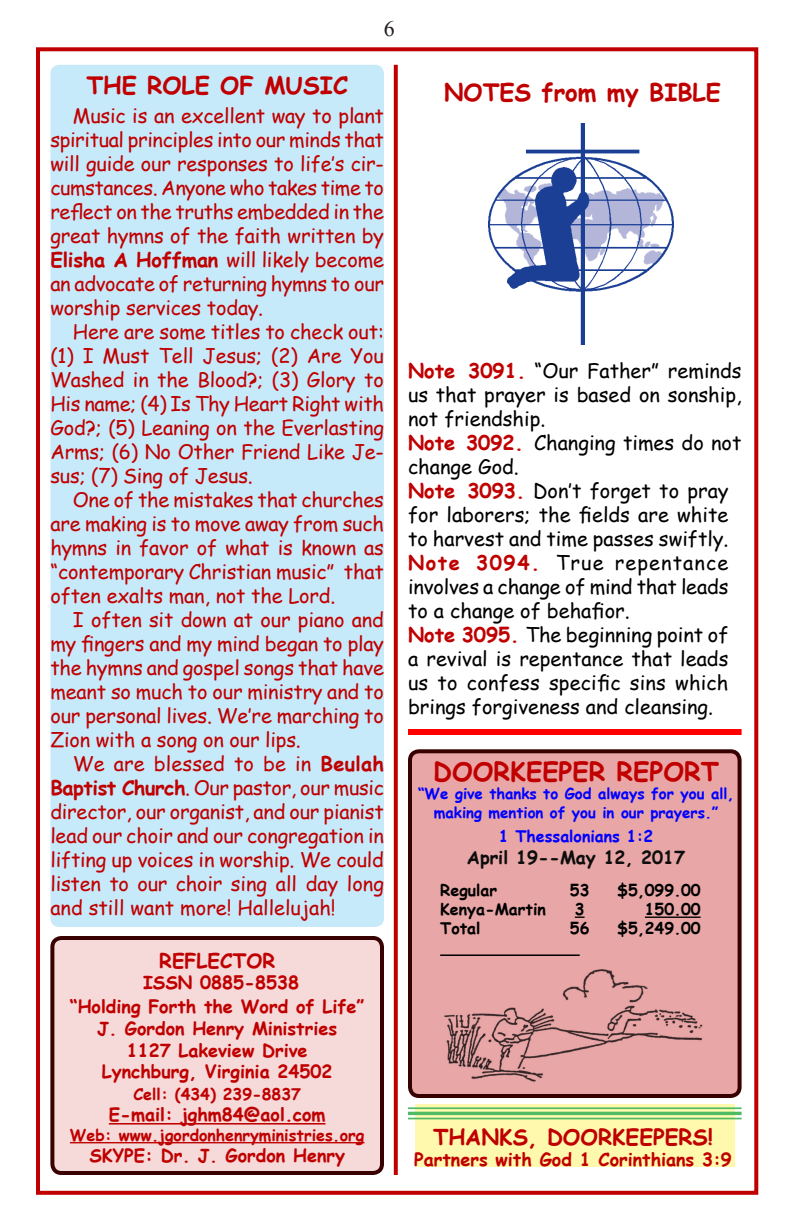
<style>
.page{position:relative;width:792px;height:1224px;background:#fff}
.page>*{position:absolute;margin:0;border:0;box-sizing:border-box;transform-origin:0 0}
.t1{font:700 26px "Comic Sans MS";color:#c00000}
.t2{font:700 24px "Comic Sans MS";color:#c00000}
.t3{font:700 22px "Comic Sans MS";color:#c00000}
.t4{font:22px "Times New Roman";color:#231f20}
.t5{font:20px/24px "Comic Sans MS";letter-spacing:-.01em;color:#c00000;text-align:justify}
.t6{font:20px/24px "Comic Sans MS";color:#000}
.t7{font:700 20px "Comic Sans MS";color:#c00000}
.t8{font:700 18px/21.6px "Comic Sans MS";color:#c00000;text-align:center}
.t9{font:700 18px "Comic Sans MS";color:#0d0d0d}
.t10{font:700 16px "Comic Sans MS";color:#000}
.t11{font:700 16px "Comic Sans MS";color:#c00000}
.t12{font:700 16px "Comic Sans MS";color:#00f}
.t13{font:700 15px/19.2px "Comic Sans MS";color:#00f;text-align:center}
.s1{font-weight:700}
.s2{font-weight:700;color:#c00000}
</style>
<div class="page">
<div style="left:36px;top:47px;width:722px;height:1148px;background:#fff;border:4px solid #c00000"></div>
<div style="left:50px;top:65px;width:334px;height:862px;background:#c7eafb;border-radius:9px"></div>
<div style="left:52px;top:938px;width:330px;height:235px;background:#f6d9d9;border-radius:9px"></div>
<div style="left:50px;top:936px;width:334px;height:239px;border:4px solid #380000;border-radius:9px"></div>
<div style="left:410px;top:751px;width:330px;height:345px;background:#e9a6a6;border-radius:9px"></div>
<div style="left:408px;top:749px;width:334px;height:349px;border:4px solid #380000;border-radius:9px"></div>
<div style="left:408px;top:729px;width:334px;height:6px;background:#f00"></div>
<div style="left:415px;top:1104px;width:319px;height:63px;background:#fff9ae"></div>
<svg style="left:394px;top:65px;width:4px;height:1110px;background:#c30c0c"></svg>
<hr style="left:109px;top:1123px;width:217px;height:2px;background:#c00000">
<hr style="left:70px;top:1142px;width:294px;height:1px;background:#c00000">
<hr style="left:408px;top:1107px;width:334px;height:2px;background:#4fbc64">
<hr style="left:408px;top:1112px;width:334px;height:3px;background:#4fbc64">
<hr style="left:408px;top:1118px;width:334px;height:1px;background:#4fbc64">
<hr style="left:645px;top:917px;width:56px;height:1px;background:#000">
<hr style="left:440px;top:954px;width:140px;height:2px;background:#000">
<img style="left:444px;top:969px;width:259px;height:113px">
<img style="left:488px;top:124px;width:186px;height:220px">
<p class="t4" style="left:384px;top:14px;width:12px">6</p>
<p class="t2" style="left:87px;top:67px;width:263px">THE ROLE OF MUSIC</p>
<p class="t5" style="left:50px;top:103px;width:335px;text-indent:22px">Music is an excellent way to plant spiritual principles into our minds that will guide our responses to life’s cir&shy;cumstances. Anyone who takes time to reflect on the truths embedded in the great hymns of the faith written by <span class="s1">Elisha A Hoffman</span> will likely become an advocate of returning hymns to our worship services today.</p>
<p class="t5" style="left:50px;top:319px;width:335px;text-indent:22px">Here are some titles to check out: (1) I Must Tell Jesus; (2) Are You Washed in the Blood?; (3) Glory to His name; (4) Is Thy Heart Right with God?; (5) Leaning on the Everlasting Arms; (6) No Other Friend Like Je&shy;sus; (7) Sing of Jesus.</p>
<p class="t5" style="left:50px;top:487px;width:335px;text-indent:22px">One of the mistakes that churches are making is to move away from such hymns in favor of what is known as “contemporary Christian music” that often exalts man, not the Lord.</p>
<p class="t5" style="left:50px;top:607px;width:335px;text-indent:22px">I often sit down at our piano and my fingers and my mind began to play the hymns and gospel songs that have meant so much to our ministry and to our personal lives. We’re marching to Zion with a song on our lips.</p>
<p class="t5" style="left:50px;top:751px;width:335px;text-indent:22px">We are blessed to be in <span class="s1">Beulah Baptist Church</span>. Our pastor, our music director, our organist, and our pianist lead our choir and our congregation in lifting up voices in worship. We could listen to our choir sing all day long and still want more! Hallelujah!</p>
<p class="t7" style="left:159px;top:946px;width:118px">REFLECTOR</p>
<p class="t8" style="left:70px;top:970px;width:296px;line-height:24px">ISSN 0885-8538<br>“Holding Forth the Word of Life”</p>
<p class="t8" style="left:97px;top:1017px;width:242px">J. Gordon Henry Ministries<br>1127 Lakeview Drive<br>Lynchburg, Virginia 24502</p>
<p class="t11" style="left:133px;top:1082px;width:169px">Cell: (434) 239-8837</p>
<p class="t8" style="left:109px;top:1103px;width:218px">E-mail: jghm84@aol.com</p>
<p class="t11" style="left:70px;top:1123px;width:296px">Web: www.jgordonhenryministries.org</p>
<p class="t8" style="left:89px;top:1144px;width:257px">SKYPE: Dr. J. Gordon Henry</p>
<p class="t2" style="left:444px;top:74px;width:278px">NOTES from my BIBLE</p>
<p class="t6" style="left:408px;top:358px;width:335px"><span class="s2">Note 3091.</span> “Our Father” reminds us that prayer is based on sonship, not friendship.<br><span class="s2">Note 3092.</span> Changing times do not change God.<br><span class="s2">Note 3093.</span> Don’t forget to pray for laborers; the fields are white to harvest and time passes swiftly.<br><span class="s2">Note 3094.</span> True repentance involves a change of mind that leads to a change of behafior.<br><span class="s2">Note 3095.</span> The beginning point of a revival is repentance that leads us to confess specific sins which brings forgiveness and cleansing.</p>
<h1 class="t1" style="left:433px;top:753px;width:287px">DOORKEEPER REPORT</h1>
<p class="t13" style="left:418px;top:784px;width:318px">“We give thanks to God always for you all, making mention of you in our prayers.”</p>
<p class="t12" style="left:499px;top:825px;width:156px">1 Thessalonians 1:2</p>
<p class="t9" style="left:467px;top:844px;width:220px">April 19--May 12, 2017</p>
<p class="t10" style="left:440px;top:878px;width:58px">Regular</p>
<p class="t10" style="left:570px;top:878px;width:21px">53</p>
<p class="t10" style="left:617px;top:878px;width:85px">$5,099.00</p>
<p class="t10" style="left:440px;top:897px;width:107px">Kenya-Martin</p>
<p class="t10" style="left:575px;top:897px;width:11px">3</p>
<p class="t10" style="left:645px;top:897px;width:57px">150.00</p>
<p class="t10" style="left:440px;top:917px;width:42px">Total</p>
<p class="t10" style="left:570px;top:917px;width:21px">56</p>
<p class="t10" style="left:617px;top:917px;width:85px">$5,249.00</p>
<p class="t3" style="left:433px;top:1120px;width:282px">THANKS, DOORKEEPERS!</p>
<p class="t8" style="left:414px;top:1148px;width:319px">Partners with God 1 Corinthians 3:9</p>
</div>
